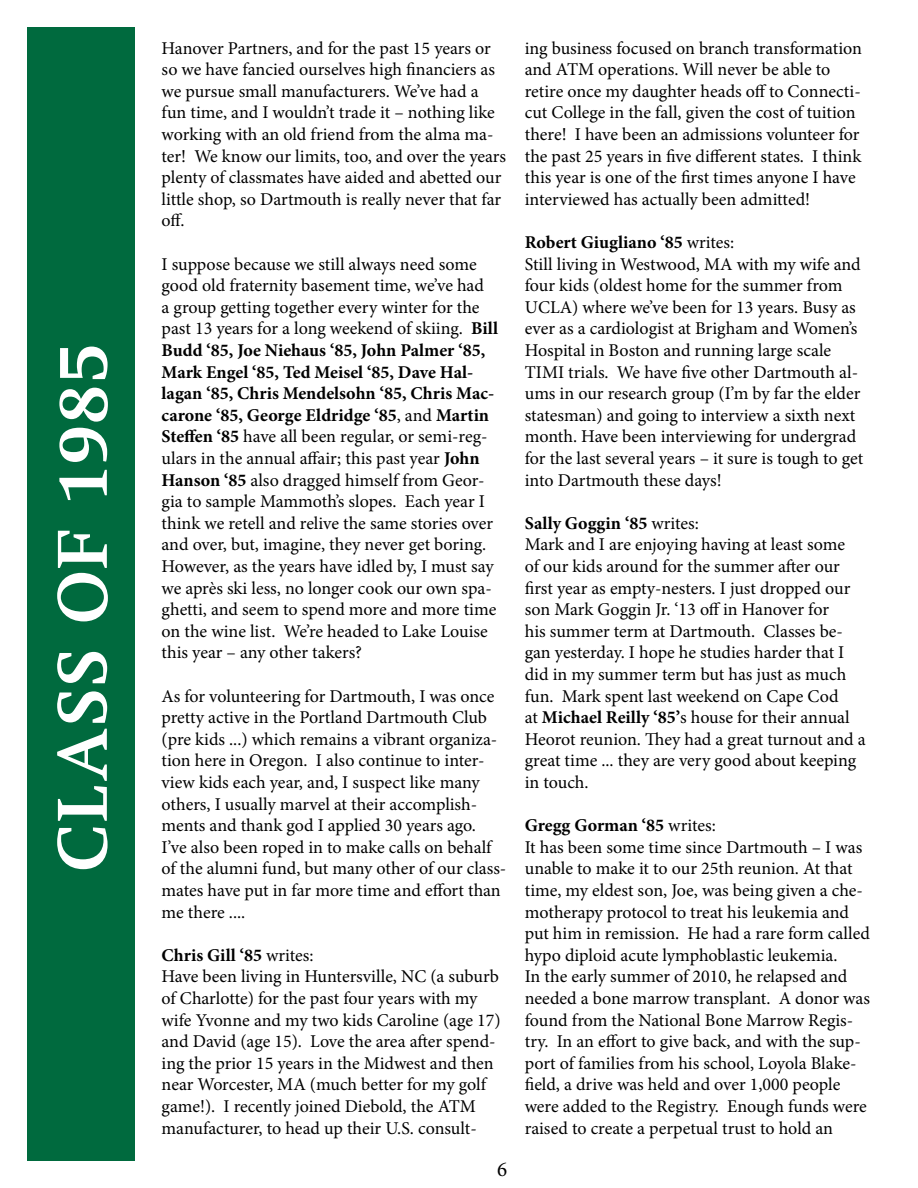
<style>
.page{position:relative;width:918px;height:1188px;background:#fff}
.page>*{position:absolute;margin:0;border:0;box-sizing:border-box;transform-origin:0 0}
.t1{font:700 72px "Swift LT Std";letter-spacing:.03em;color:#fff}
.t2{font:21px "Minion Pro";color:#000}
.t3{font:18px/21.6px "Minion Pro";letter-spacing:-.005em;color:#000}
.s1{font-weight:700}
</style>
<div class="page">
<div style="left:27px;top:27px;width:108px;height:1134px;background:#006a3e"></div>
<h1 class="t1" style="left:43px;top:872px;width:529px;rotate:-90deg">CLASS OF 1985</h1>
<p class="t3" style="left:162px;top:37px;width:346px">Hanover Partners, and for the past 15 years or so we have fancied ourselves high financiers as we pursue small manufacturers. We’ve had a fun time, and I wouldn’t trade it – nothing like working with an old friend from the alma ma&shy;ter! We know our limits, too, and over the years plenty of classmates have aided and abetted our little shop, so Dartmouth is really never that far off.</p>
<p class="t3" style="left:162px;top:253px;width:338px">I suppose because we still always need some good old fraternity basement time, we’ve had<br>a group getting together every winter for the past 13 years for a long weekend of skiing. <span class="s1">Bill Budd ‘85, Joe Niehaus ‘85, John Palmer ‘85, Mark Engel ‘85, Ted Meisel ‘85, Dave Hal&shy;lagan ‘85, Chris Mendelsohn ‘85, Chris Mac&shy;carone ‘85, George Eldridge ‘85</span>, and <span class="s1">Martin Steffen ‘85</span> have all been regular, or semi-reg&shy;ulars in the annual affair; this past year <span class="s1">John Hanson ‘85</span> also dragged himself from Geor&shy;gia to sample Mammoth’s slopes. Each year I think we retell and relive the same stories over and over, but, imagine, they never get boring.<br>However, as the years have idled by, I must say we après ski less, no longer cook our own spa&shy;ghetti, and seem to spend more and more time on the wine list. We’re headed to Lake Louise this year – any other takers?</p>
<p class="t3" style="left:162px;top:685px;width:346px">As for volunteering for Dartmouth, I was once pretty active in the Portland Dartmouth Club (pre kids ...) which remains a vibrant organiza&shy;tion here in Oregon. I also continue to inter&shy;view kids each year, and, I suspect like many others, I usually marvel at their accomplish&shy;ments and thank god I applied 30 years ago.<br>I’ve also been roped in to make calls on behalf of the alumni fund, but many other of our class&shy;mates have put in far more time and effort than me there ....</p>
<p class="t3" style="left:162px;top:944px;width:340px"><span class="s1">Chris Gill ‘85</span> writes:<br>Have been living in Huntersville, NC (a suburb of Charlotte) for the past four years with my wife Yvonne and my two kids Caroline (age 17) and David (age 15). Love the area after spend&shy;ing the prior 15 years in the Midwest and then near Worcester, MA (much better for my golf game!). I recently joined Diebold, the ATM manufacturer, to head up their U.S. consult-</p>
<p class="t2" style="left:497px;top:1155px;width:12px">6</p>
<p class="t3" style="left:525px;top:37px;width:339px">ing business focused on branch transformation and ATM operations. Will never be able to retire once my daughter heads off to Connecti&shy;cut College in the fall, given the cost of tuition there! I have been an admissions volunteer for the past 25 years in five different states. I think this year is one of the first times anyone I have interviewed has actually been admitted!</p>
<p class="t3" style="left:525px;top:232px;width:340px"><span class="s1">Robert Giugliano ‘85</span> writes:<br>Still living in Westwood, MA with my wife and four kids (oldest home for the summer from UCLA) where we’ve been for 13 years. Busy as ever as a cardiologist at Brigham and Women’s Hospital in Boston and running large scale TIMI trials. We have five other Dartmouth al&shy;ums in our research group (I’m by far the elder statesman) and going to interview a sixth next month. Have been interviewing for undergrad for the last several years – it sure is tough to get into Dartmouth these days!</p>
<p class="t3" style="left:525px;top:512px;width:342px"><span class="s1">Sally Goggin ‘85</span> writes:<br>Mark and I are enjoying having at least some<br>of our kids around for the summer after our first year as empty-nesters. I just dropped our son Mark Goggin Jr. ‘13 off in Hanover for<br>his summer term at Dartmouth. Classes be&shy;gan yesterday. I hope he studies harder that I did in my summer term but has just as much fun. Mark spent last weekend on Cape Cod<br>at <span class="s1">Michael Reilly ‘85’</span>s house for their annual Heorot reunion. They had a great turnout and a great time ... they are very good about keeping in touch.</p>
<p class="t3" style="left:525px;top:815px;width:347px"><span class="s1">Gregg Gorman ‘85</span> writes:<br>It has been some time since Dartmouth – I was unable to make it to our 25th reunion. At that time, my eldest son, Joe, was being given a che&shy;motherapy protocol to treat his leukemia and put him in remission. He had a rare form called hypo diploid acute lymphoblastic leukemia.<br>In the early summer of 2010, he relapsed and needed a bone marrow transplant. A donor was found from the National Bone Marrow Regis&shy;try. In an effort to give back, and with the sup&shy;port of families from his school, Loyola Blake&shy;field, a drive was held and over 1,000 people were added to the Registry. Enough funds were raised to create a perpetual trust to hold an</p>
</div>
